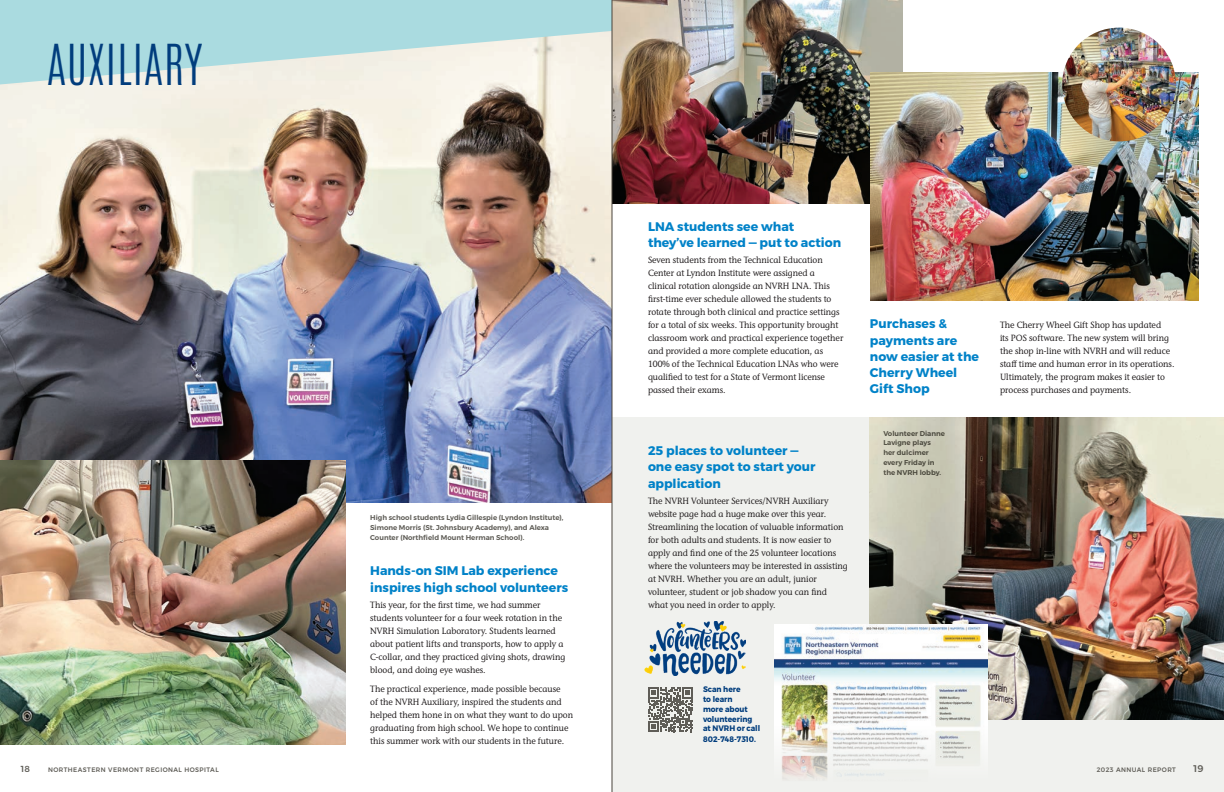
<style>
.page{position:relative;width:1224px;height:792px;background:#fff}
.page>*{position:absolute;margin:0;border:0;box-sizing:border-box;transform-origin:0 0}
.H1-Back_Section{font:100 48px "Antonio";letter-spacing:.02em;color:#013d7d;scale:.96 1}
.t1{font:700 12.5px/16.2px "Montserrat";color:#0082c8}
.t2{font:500 9.8px "Montserrat";color:#5f5d57}
.t3{font:500 9px/13px "Stone Informal ITC Pro";color:#231f20;scale:.94 1}
.t4{font:500 8.8px "Montserrat";color:#5f5d57}
.Scan_for_QR_Code{font:700 8px/9.8px "Montserrat";color:#013d7d;scale:.94 1}
.Captions{font:600 7px/9.8px "Montserrat";color:#5f5d57}
.t5{font:500 6.5px "Montserrat";letter-spacing:.07em;color:#5f5d57;scale:.96 1}
</style>
<div class="page">
<div style="left:612px;top:417px;width:612px;height:375px;background:#f0f1ee"></div>
<img style="left:0;top:84px;width:612px;height:419px">
<svg style="left:0;top:0;width:612px;height:84px;background:#c0e1e2"></svg>
<img style="left:0;top:460px;width:345px;height:284px">
<img style="left:613px;top:0;width:290px;height:203px">
<img style="left:870px;top:73px;width:328px;height:228px">
<img style="left:870px;top:417px;width:354px;height:302px">
<img style="left:1062px;top:28px;width:114px;height:113px;border-radius:57px">
<svg style="left:648px;top:688px;width:45px;height:44px"></svg>
<img style="left:774px;top:625px;width:214px;height:154px">
<img style="left:645px;top:621px;width:100px;height:54px">
<hr style="left:612px;top:0;width:1px;height:792px;background:#4a443c">
<p class="H1-Back_Section" style="left:48px;top:31px;width:163px">AUXILIARY</p>
<p class="Captions" style="left:370px;top:513px;width:195px">High school students Lydia Gillespie (Lyndon Institute),<br>Simone Morris (St. Johnsbury Academy), and Alexa<br>Counter (Northfield Mount Herman School).</p>
<h3 class="t1" style="left:370px;top:563px;width:200px">Hands-on SIM Lab experience inspires high school volunteers</h3>
<p class="t3" style="left:370px;top:598px;width:209px">This year, for the first time, we had summer students volunteer for a four week rotation in the NVRH Simulation Laboratory. Students learned about patient lifts and transports, how to apply a C-collar, and they practiced giving shots, drawing blood, and doing eye washes.</p>
<p class="t3" style="left:370px;top:683px;width:217px">The practical experience, made possible because<br>of the NVRH Auxiliary, inspired the students and helped them hone in on what they want to do upon graduating from high school. We hope to continue this summer work with our students in the future.</p>
<h3 class="t1" style="left:648px;top:218px;width:195px">LNA students see what they’ve learned — put to action</h3>
<p class="t3" style="left:648px;top:254px;width:209px">Seven students from the Technical Education Center at Lyndon Institute were assigned a clinical rotation alongside an NVRH LNA. This first-time ever schedule allowed the students to rotate through both clinical and practice settings for a total of six weeks. This opportunity brought classroom work and practical experience together and provided a more complete education, as 100% of the Technical Education LNAs who were qualified to test for a State of Vermont license passed their exams.</p>
<h3 class="t1" style="left:648px;top:442px;width:169px">25 places to volunteer — one easy spot to start your application</h3>
<p class="t3" style="left:648px;top:494px;width:214px">The NVRH Volunteer Services/NVRH Auxiliary website page had a huge make over this year.<br>Streamlining the location of valuable information for both adults and students. It is now easier to apply and find one of the 25 volunteer locations where the volunteers may be interested in assisting at NVRH. Whether you are an adult, junior volunteer, student or job shadow you can find what you need in order to apply.</p>
<h3 class="t1" style="left:870px;top:316px;width:111px">Purchases &amp; payments are now easier at the<br>Cherry Wheel<br>Gift Shop</h3>
<p class="Captions" style="left:883px;top:428px;width:63px">Volunteer Dianne<br>Lavigne plays<br>her dulcimer every Friday in the NVRH lobby.</p>
<p class="t3" style="left:1000px;top:319px;width:187px">The Cherry Wheel Gift Shop has updated<br>its POS software. The new system will bring the shop in-line with NVRH and will reduce staff time and human error in its operations.<br>Ultimately, the program makes it easier to process purchases and payments.</p>
<p class="Scan_for_QR_Code" style="left:703px;top:685px;width:62px">Scan here<br>to learn<br>more about volunteering at NVRH or call<br>802-748-7310.</p>
<p class="t4" style="left:21px;top:761px;width:11px">18</p>
<p class="t5" style="left:48px;top:764px;width:179px">NORTHEASTERN VERMONT REGIONAL HOSPITAL</p>
<p class="t5" style="left:1097px;top:764px;width:84px">2023 ANNUAL REPORT</p>
<p class="t2" style="left:1193px;top:760px;width:12px">19</p>
</div>
